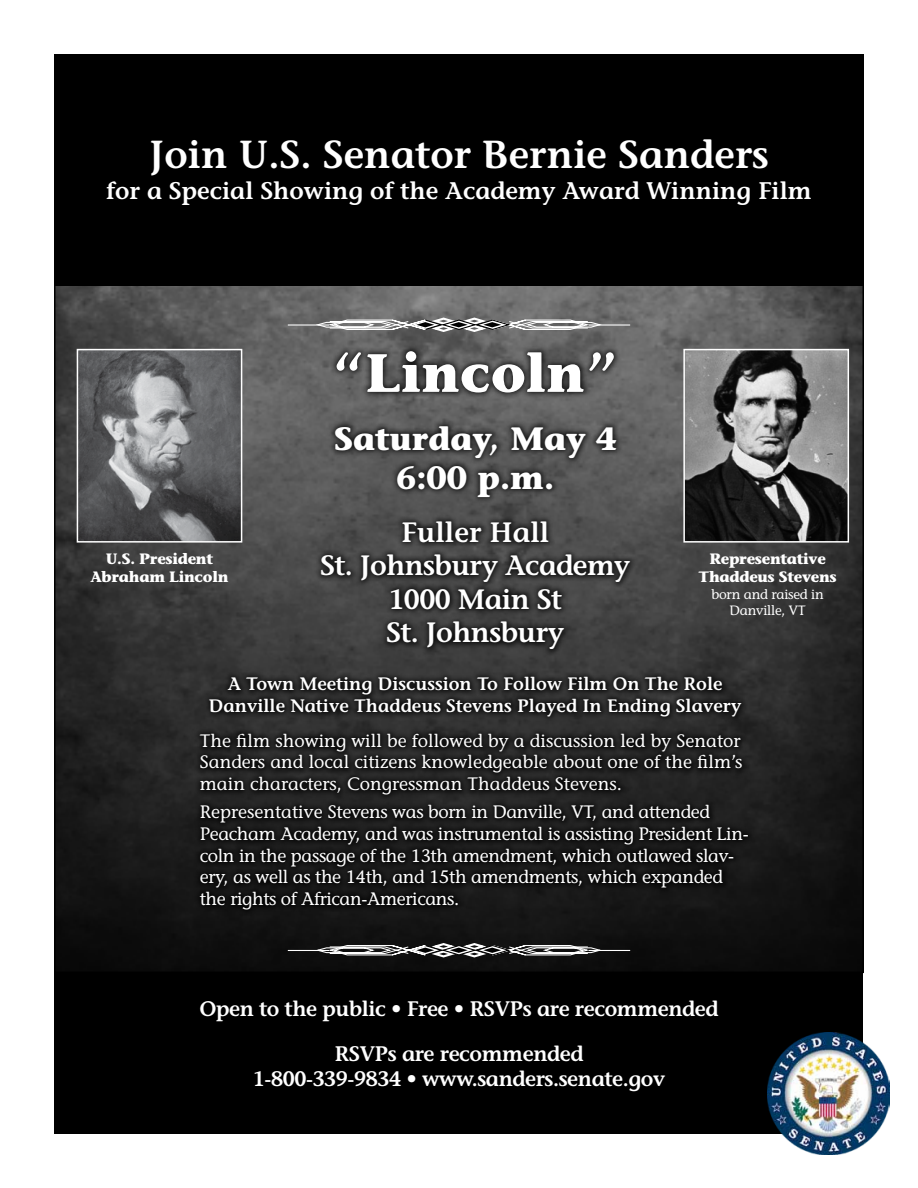
<style>
.page{position:relative;width:918px;height:1188px;background:#fff}
.page>*{position:absolute;margin:0;border:0;box-sizing:border-box;transform-origin:0 0}
.t1{font:700 53.85px "Stone Informal Std";color:#fff}
.t2{font:600 39px "Stone Informal Std";color:#fff}
.t3{font:700 32.25px/38.7px "Stone Informal Std";color:#fff;text-align:center}
.t4{font:600 28.05px/33.6px "Stone Informal Std";letter-spacing:-.02em;color:#fff;text-align:center}
.t5{font:600 24px "Stone Informal Std";color:#fff}
.t6{font:600 21px/44.5px "Stone Informal Std";letter-spacing:-.02em;color:#fff;text-align:center}
.t7{font:500 18px/21.6px "Stone Informal Std";letter-spacing:-.02em;color:#fff;text-align:justify}
.t8{font:600 18px/21.6px "Stone Informal Std";color:#fff;text-align:center}
.t9{font:700 15px/18px "Stone Informal Std";letter-spacing:-.02em;color:#fff;text-align:center}
.t10{font:500 13.5px/16.2px "Stone Informal Std";letter-spacing:-.02em;color:#fff;text-align:center}
</style>
<div class="page">
<div style="left:55px;top:949px;width:808px;height:185px;background:#000"></div>
<img style="left:57px;top:285px;width:804px;height:685px">
<div style="left:193px;top:344px;width:562px;height:572px;background:#000;opacity:.75"></div>
<svg style="left:314px;top:316px;width:290px;height:17px"></svg>
<hr style="left:288px;top:324px;width:41px;height:2px;background:#fff">
<hr style="left:589px;top:324px;width:41px;height:2px;background:#fff">
<svg style="left:314px;top:942px;width:290px;height:17px"></svg>
<hr style="left:288px;top:950px;width:41px;height:1px;background:#fff">
<hr style="left:589px;top:950px;width:41px;height:1px;background:#fff">
<img style="left:686px;top:352px;width:160px;height:188px">
<div style="left:683px;top:349px;width:166px;height:194px;border:2px solid #fff"></div>
<img style="left:80px;top:352px;width:159px;height:188px">
<div style="left:77px;top:349px;width:165px;height:194px;border:2px solid #fff"></div>
<div style="left:54px;top:54px;width:810px;height:231px;background:#000"></div>
<img style="left:768px;top:1032px;width:122px;height:123px">
<h2 class="t2" style="left:149px;top:132px;width:621px">Join U.S. Senator Bernie Sanders</h2>
<h3 class="t5" style="left:106px;top:177px;width:707px">for a Special Showing of the Academy Award Winning Film</h3>
<h1 class="t1" style="left:333px;top:340px;width:287px">“Lincoln”</h1>
<h3 class="t3" style="left:334px;top:419px;width:284px">Saturday, May 4<br>6:00 p.m.</h3>
<h3 class="t4" style="left:320px;top:515px;width:312px">Fuller Hall<br>St. Johnsbury Academy<br>1000 Main St<br>St. Johnsbury</h3>
<p class="t8" style="left:209px;top:673px;width:534px">A Town Meeting Discussion To Follow Film On The Role<br>Danville Native Thaddeus Stevens Played In Ending Slavery</p>
<p class="t7" style="left:200px;top:730px;width:544px">The film showing will be followed by a discussion led by Senator Sanders and local citizens knowledgeable about one of the film’s main characters, Congressman Thaddeus Stevens.</p>
<p class="t7" style="left:200px;top:801px;width:550px;text-align:left">Representative Stevens was born in Danville, VT, and attended Peacham Academy, and was instrumental is assisting President Lin&shy;coln in the passage of the 13th amendment, which outlawed slav&shy;ery, as well as the 14th, and 15th amendments, which expanded the rights of African-Americans.</p>
<p class="t9" style="left:90px;top:550px;width:140px">U.S. President<br>Abraham Lincoln</p>
<p class="t9" style="left:699px;top:550px;width:140px">Representative<br>Thaddeus Stevens</p>
<p class="t10" style="left:711px;top:586px;width:114px">born and raised in<br>Danville, VT</p>
<p class="t6" style="left:199px;top:987px;width:521px">Open to the public • Free • RSVPs are recommended<br>RSVPs are recommended</p>
<p class="t6" style="left:253px;top:1056px;width:414px">1-800-339-9834 • www.sanders.senate.gov</p>
</div>
